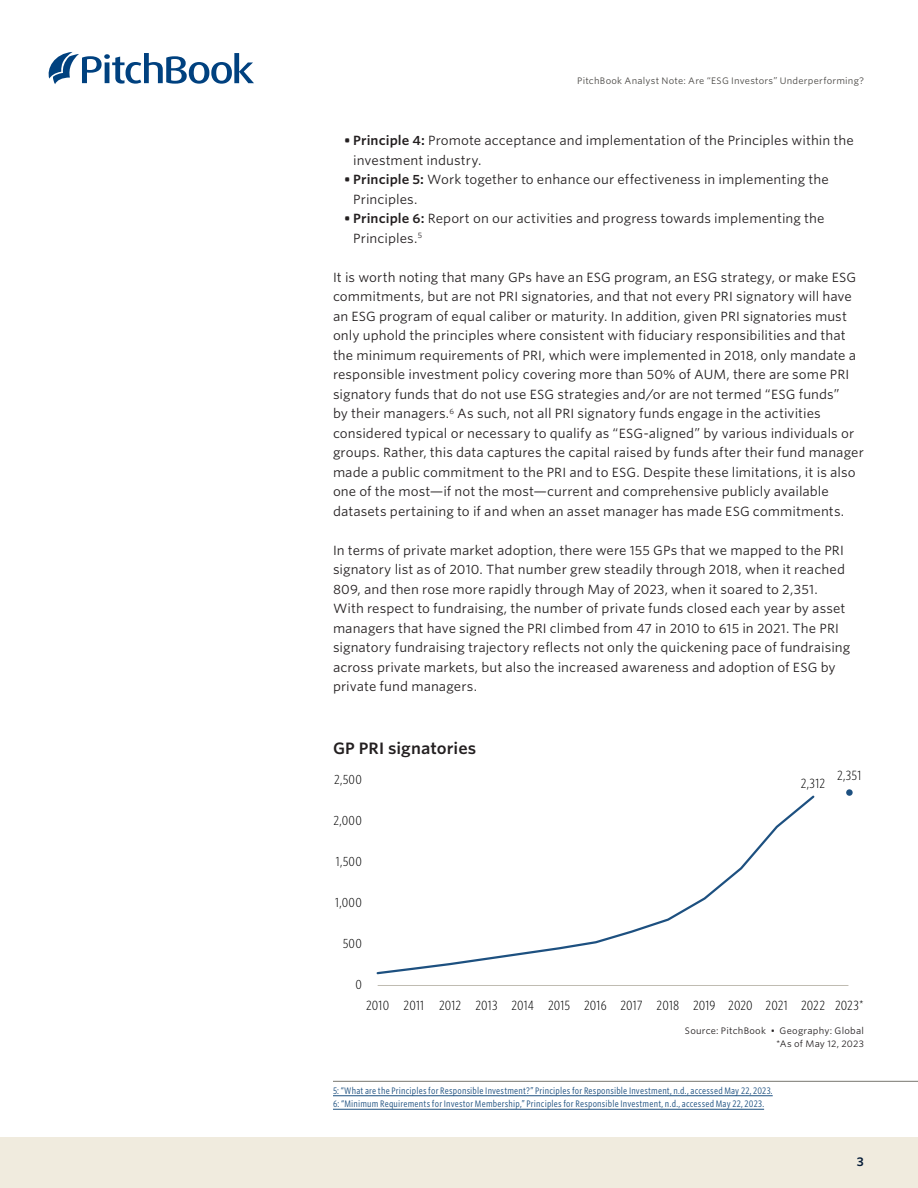
<style>
.page{position:relative;width:918px;height:1188px;background:#fff}
.page>*{position:absolute;margin:0;border:0;box-sizing:border-box;transform-origin:0 0}
.AN_Chart_table_title{font:600 15.75px "Whitney S Sm";color:#231f20}
.AN_Body_copy_-_runt{font:12.75px/19.5px "Whitney S Sm";letter-spacing:.005em;color:#231f20}
.t1{font:300 12.75px "Whitney Cond S Sm";letter-spacing:.005em;color:#000}
.t2{font:300 12.45px "Whitney Cond S Sm";letter-spacing:.025em;color:#000}
.t3{font:600 12px "Whitney S Sm";color:#051c38}
.AN_Footnote{font:9px/13.5px "Whitney Cond S Sm";letter-spacing:.02em;color:#1d5080}
.t4{font:9px "Whitney S Sm";letter-spacing:.025em;color:#484643}
.AN_Source_tag{font:9px "Whitney S Sm";letter-spacing:.025em;color:#231f20}
.s1{font-weight:600}
</style>
<div class="page">
<svg style="left:49px;top:52px;width:205px;height:32px"></svg>
<div style="left:0;top:1137px;width:918px;height:51px;background:#f0ebde"></div>
<hr style="left:333px;top:1081px;width:585px;height:1px;background:#78766f">
<hr style="left:333px;top:1095px;width:440px;height:1px;background:#1d5080">
<hr style="left:333px;top:1109px;width:431px;height:1px;background:#1d5080">
<hr style="left:378px;top:985px;width:470px;height:1px;background:#c0bcb2">
<svg style="left:376px;top:795px;width:439px;height:180px"></svg>
<div style="left:846px;top:789px;width:7px;height:7px;background:#1d5080;border-radius:50%"></div>
<p class="t4" style="left:577px;top:75px;width:288px">PitchBook Analyst Note: Are “ESG Investors” Underperforming?</p>
<p class="AN_Body_copy_-_runt" style="left:353px;top:131px;width:502px;text-indent:-9px"><span class="s1">• Principle 4:</span> Promote acceptance and implementation of the Principles within the investment industry.</p>
<p class="AN_Body_copy_-_runt" style="left:353px;top:170px;width:477px;text-indent:-9px"><span class="s1">• Principle 5:</span> Work together to enhance our effectiveness in implementing the<br>Principles.</p>
<p class="AN_Body_copy_-_runt" style="left:353px;top:209px;width:473px;text-indent:-9px"><span class="s1">• Principle 6:</span> Report on our activities and progress towards implementing the<br>Principles.<sup>5</sup></p>
<p class="AN_Body_copy_-_runt" style="left:333px;top:267px;width:533px">It is worth noting that many GPs have an ESG program, an ESG strategy, or make ESG commitments, but are not PRI signatories, and that not every PRI signatory will have an ESG program of equal caliber or maturity. In addition, given PRI signatories must only uphold the principles where consistent with fiduciary responsibilities and that the minimum requirements of PRI, which were implemented in 2018, only mandate a responsible investment policy covering more than 50% of AUM, there are some PRI signatory funds that do not use ESG strategies and/or are not termed “ESG funds”<br>by their managers.<sup>6</sup> As such, not all PRI signatory funds engage in the activities considered typical or necessary to qualify as “ESG-aligned” by various individuals or groups. Rather, this data captures the capital raised by funds after their fund manager made a public commitment to the PRI and to ESG. Despite these limitations, it is also one of the most—if not the most—current and comprehensive publicly available datasets pertaining to if and when an asset manager has made ESG commitments.</p>
<p class="AN_Body_copy_-_runt" style="left:333px;top:540px;width:519px">In terms of private market adoption, there were 155 GPs that we mapped to the PRI signatory list as of 2010. That number grew steadily through 2018, when it reached 809, and then rose more rapidly through May of 2023, when it soared to 2,351.<br>With respect to fundraising, the number of private funds closed each year by asset managers that have signed the PRI climbed from 47 in 2010 to 615 in 2021. The PRI signatory fundraising trajectory reflects not only the quickening pace of fundraising across private markets, but also the increased awareness and adoption of ESG by private fund managers.</p>
<p class="AN_Chart_table_title" style="left:333px;top:737px;width:145px">GP PRI signatories</p>
<p class="t2" style="left:334px;top:772px;width:29px">2,500</p>
<p class="t2" style="left:333px;top:812px;width:30px">2,000</p>
<p class="t2" style="left:336px;top:853px;width:27px">1,500</p>
<p class="t2" style="left:335px;top:895px;width:28px">1,000</p>
<p class="t2" style="left:343px;top:935px;width:21px">500</p>
<p class="t1" style="left:801px;top:776px;width:26px">2,312</p>
<p class="t1" style="left:837px;top:767px;width:26px">2,351</p>
<p class="t2" style="left:355px;top:976px;width:8px">0</p>
<p class="t1" style="left:366px;top:998px;width:460px">2010 2011 2012 2013 2014 2015 2016 2017 2018 2019 2020 2021 2022</p>
<p class="t1" style="left:835px;top:998px;width:30px">2023*</p>
<p class="AN_Source_tag" style="left:685px;top:1024px;width:181px">Source: PitchBook • Geography: Global</p>
<p class="AN_Source_tag" style="left:776px;top:1038px;width:89px">*As of May 12, 2023</p>
<p class="AN_Footnote" style="left:333px;top:1083px;width:441px">5: “What are the Principles for Responsible Investment?” Principles for Responsible Investment, n.d., accessed May 22, 2023.<br>6: “Minimum Requirements for Investor Membership,” Principles for Responsible Investment, n.d., accessed May 22, 2023.</p>
<p class="t3" style="left:857px;top:1153px;width:9px">3</p>
</div>
